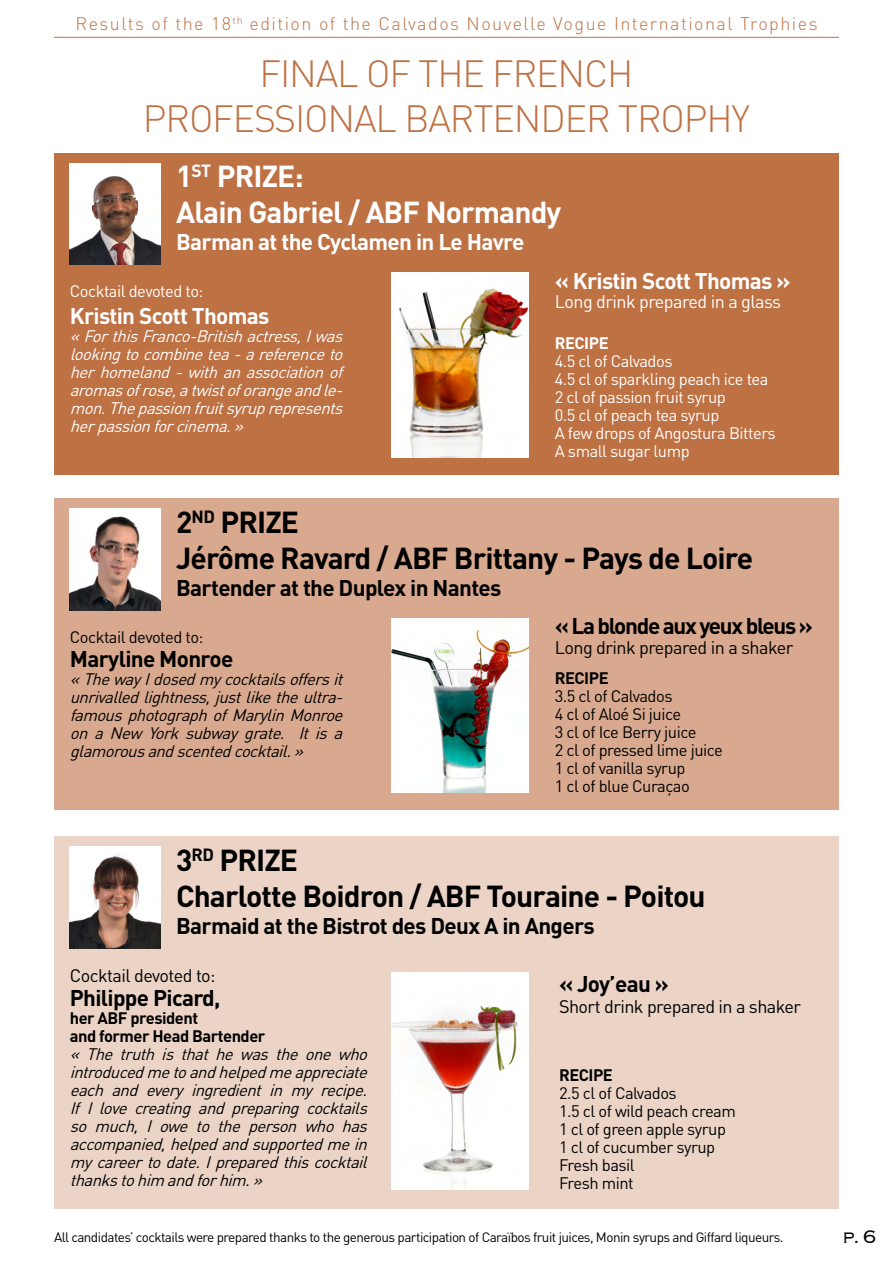
<style>
.page{position:relative;width:893px;height:1263px;background:#fff}
.page>*{position:absolute;margin:0;border:0;box-sizing:border-box;transform-origin:0 0}
.t1{font:300 37.5px "DIN";letter-spacing:-.03em;color:#be7143}
.t2{font:700 30px "DIN";letter-spacing:-.03em;color:#000}
.t3{font:700 30px "DIN";letter-spacing:-.03em;color:#fff}
.t4{font:300 24px "Copperplate";color:#000}
.t5{font:700 22.5px "DIN";letter-spacing:-.03em;color:#000}
.t6{font:700 22.5px "DIN";letter-spacing:-.03em;color:#fff}
.t7{font:700 22.5px "DIN";letter-spacing:-.06em;color:#000}
.t8{font:18px "DIN";letter-spacing:-.03em;color:#000}
.t9{font:300 18px "DIN";letter-spacing:.08em;color:#be7143}
.t10{font:18px "DIN";letter-spacing:-.03em;color:#fff}
.t11{font:italic 16.5px/18px "DIN";color:#000;text-align:justify}
.t12{font:16.5px "DIN";letter-spacing:-.03em;color:#000}
.t13{font:italic 16.5px/18px "DIN";color:#fff;text-align:justify}
.t14{font:16.5px "DIN";letter-spacing:-.03em;color:#fff}
.t15{font:700 16.5px "DIN";letter-spacing:-.03em;color:#000}
.t16{font:700 16.5px "DIN";letter-spacing:-.03em;color:#fff}
.t17{font:13.5px "DIN";letter-spacing:-.04em;color:#000}
</style>
<div class="page">
<hr style="left:54px;top:37px;width:785px;height:1px;background:#be7143">
<div style="left:54px;top:837px;width:785px;height:372px;background:#ebd4c6"></div>
<div style="left:54px;top:153px;width:785px;height:321px;background:#be7143"></div>
<img style="left:70px;top:847px;width:91px;height:101px">
<img style="left:70px;top:163px;width:91px;height:102px">
<img style="left:391px;top:973px;width:137px;height:216px">
<img style="left:391px;top:273px;width:137px;height:184px">
<div style="left:54px;top:499px;width:785px;height:311px;background:#d8a98e"></div>
<img style="left:70px;top:508px;width:91px;height:102px">
<img style="left:391px;top:618px;width:137px;height:174px">
<p class="t9" style="left:75px;top:12px;width:744px">Results of the 18<sup>th</sup> edition of the Calvados Nouvelle Vogue International Trophies</p>
<p class="t1" style="left:260px;top:51px;width:375px">FINAL OF THE FRENCH</p>
<p class="t1" style="left:143px;top:96px;width:609px">PROFESSIONAL BARTENDER TROPHY</p>
<p class="t3" style="left:176px;top:157px;width:129px">1<sup>ST</sup> PRIZE:</p>
<p class="t3" style="left:176px;top:193px;width:387px">Alain Gabriel / ABF Normandy</p>
<p class="t6" style="left:176px;top:227px;width:350px">Barman at the Cyclamen in Le Havre</p>
<p class="t14" style="left:70px;top:281px;width:135px">Cocktail devoted to:</p>
<p class="t6" style="left:70px;top:301px;width:201px">Kristin Scott Thomas</p>
<p class="t13" style="left:70px;top:327px;width:279px">«ForthisFranco-Britishactress,Iwas lookingtocombinetea-areferenceto herhomeland-withanassociationof aromasofrose,atwistoforangeandle&shy;mon.Thepassionfruitsyruprepresents herpassionforcinema.»</p>
<p class="t6" style="left:555px;top:266px;width:237px">« Kristin Scott Thomas »</p>
<p class="t10" style="left:555px;top:291px;width:228px">Long drink prepared in a glass</p>
<p class="t16" style="left:555px;top:333px;width:55px">RECIPE</p>
<p class="t14" style="left:555px;top:351px;width:119px">4.5 cl of Calvados</p>
<p class="t14" style="left:555px;top:369px;width:215px">4.5 cl of sparkling peach ice tea</p>
<p class="t14" style="left:555px;top:387px;width:172px">2 cl of passion fruit syrup</p>
<p class="t14" style="left:555px;top:405px;width:166px">0.5 cl of peach tea syrup</p>
<p class="t14" style="left:555px;top:423px;width:223px">A few drops of Angostura Bitters</p>
<p class="t14" style="left:555px;top:441px;width:136px">A small sugar lump</p>
<p class="t2" style="left:176px;top:502px;width:124px">2<sup>ND</sup> PRIZE</p>
<p class="t2" style="left:176px;top:538px;width:578px">Jérôme Ravard / ABF Brittany - Pays de Loire</p>
<p class="t5" style="left:176px;top:573px;width:327px">Bartender at the Duplex in Nantes</p>
<p class="t7" style="left:555px;top:611px;width:260px">« La blonde aux yeux bleus »</p>
<p class="t8" style="left:555px;top:636px;width:240px">Long drink prepared in a shaker</p>
<p class="t15" style="left:555px;top:668px;width:55px">RECIPE</p>
<p class="t12" style="left:555px;top:686px;width:119px">3.5 cl of Calvados</p>
<p class="t12" style="left:555px;top:704px;width:128px">4 cl of Aloé Si juice</p>
<p class="t12" style="left:555px;top:722px;width:143px">3 cl of Ice Berry juice</p>
<p class="t12" style="left:555px;top:740px;width:170px">2 cl of pressed lime juice</p>
<p class="t12" style="left:555px;top:758px;width:132px">1 cl of vanilla syrup</p>
<p class="t12" style="left:555px;top:776px;width:137px">1 cl of blue Curaçao</p>
<p class="t12" style="left:70px;top:626px;width:135px">Cocktail devoted to:</p>
<p class="t5" style="left:70px;top:644px;width:165px">Maryline Monroe</p>
<p class="t11" style="left:70px;top:669px;width:279px">«ThewayIdosedmycocktailsoffersit unrivalledlightness,justliketheultra&shy;famousphotographofMarylinMonroe on a New York subway grate. It is a glamorousandscentedcocktail.»</p>
<p class="t2" style="left:176px;top:841px;width:123px">3<sup>RD</sup> PRIZE</p>
<p class="t2" style="left:176px;top:877px;width:531px">Charlotte Boidron / ABF Touraine - Poitou</p>
<p class="t5" style="left:176px;top:911px;width:420px">Barmaid at the Bistrot des Deux A in Angers</p>
<p class="t8" style="left:70px;top:964px;width:147px">Cocktail devoted to:</p>
<p class="t5" style="left:70px;top:983px;width:152px">Philippe Picard,</p>
<p class="t15" style="left:70px;top:1007px;width:130px">her ABF president</p>
<p class="t15" style="left:70px;top:1025px;width:197px">and former Head Bartender</p>
<p class="t11" style="left:70px;top:1045px;width:304px">« The truth is that he was the one who introducedmetoandhelpedmeappreciate each and every ingredient in my recipe.<br>If I love creating and preparing cocktails so much, I owe to the person who has accompanied,helpedandsupportedmein mycareertodate.Ipreparedthiscocktail thankstohim andforhim.»</p>
<p class="t5" style="left:559px;top:969px;width:111px">« Joy’eau »</p>
<p class="t8" style="left:559px;top:995px;width:244px">Short drink prepared in a shaker</p>
<p class="t15" style="left:559px;top:1064px;width:55px">RECIPE</p>
<p class="t12" style="left:559px;top:1083px;width:119px">2.5 cl of Calvados</p>
<p class="t12" style="left:559px;top:1101px;width:178px">1.5 cl of wild peach cream</p>
<p class="t12" style="left:559px;top:1119px;width:168px">1 cl of green apple syrup</p>
<p class="t12" style="left:559px;top:1137px;width:158px">1 cl of cucumber syrup</p>
<p class="t12" style="left:559px;top:1155px;width:77px">Fresh basil</p>
<p class="t12" style="left:559px;top:1173px;width:76px">Fresh mint</p>
<p class="t17" style="left:54px;top:1229px;width:731px">All candidates’ cocktails were prepared thanks to the generous participation of Caraïbos fruit juices, Monin syrups and Giffard liqueurs.</p>
<h3 class="t4" style="left:842px;top:1221px;width:37px">p. 6</h3>
</div>
